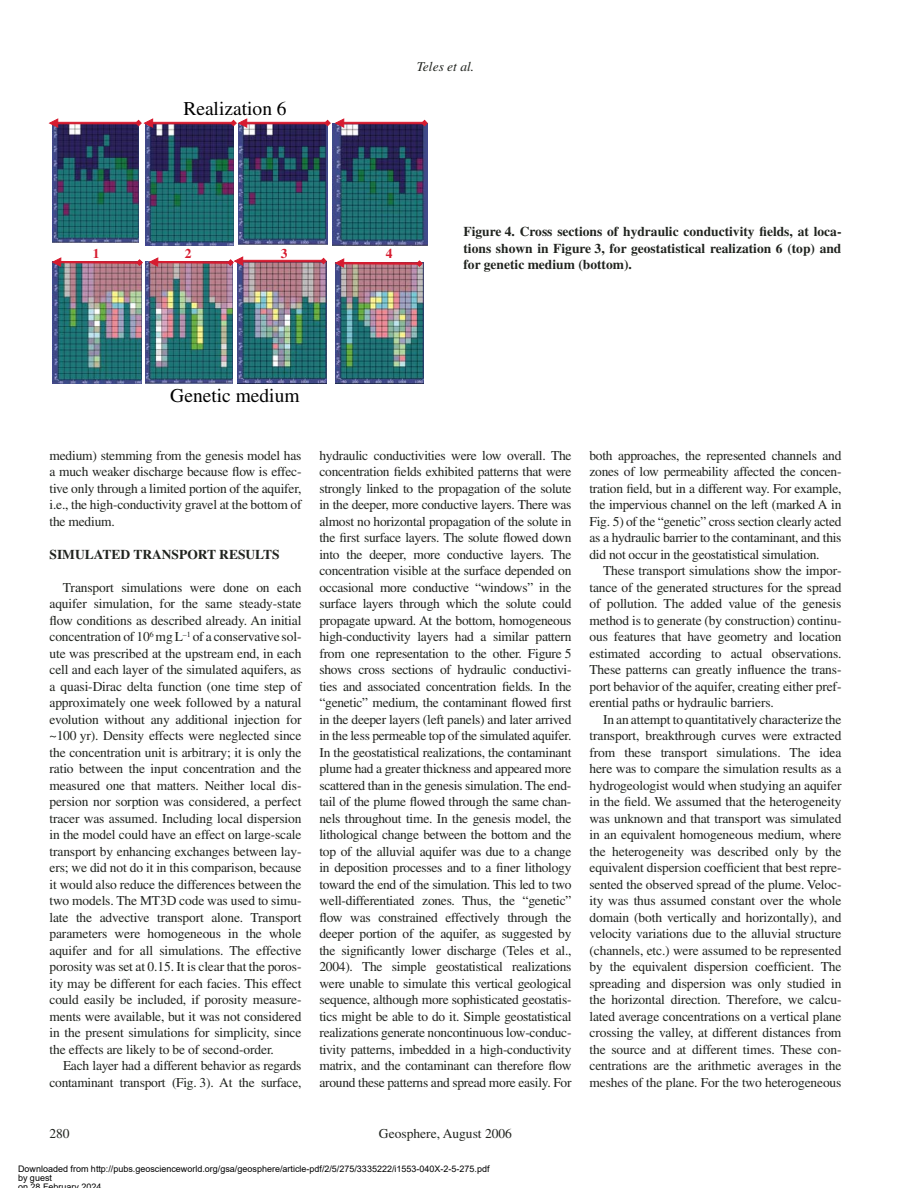
<style>
.page{position:relative;width:918px;height:1188px;background:#fff}
.page>*{position:absolute;margin:0;border:0;box-sizing:border-box;transform-origin:0 0}
.t1{font:19.5px "Times";color:#000101}
.t2{font:13.5px/16.5px "Times";letter-spacing:-.015em;color:#20231e;text-align:justify}
.t3{font:700 13.5px/16.5px "Times";color:#20231e;text-align:justify}
.t4{font:italic 13.5px "Times";color:#20231e}
.t5{font:700 13.35px "Times";color:#d71b2f}
.t6{font:9px/9px "Arial";color:#000}
</style>
<div class="page">
<img style="left:53px;top:127px;width:86px;height:115px">
<img style="left:333px;top:124px;width:95px;height:121px">
<img style="left:336px;top:263px;width:88px;height:121px">
<img style="left:53px;top:266px;width:89px;height:118px">
<img style="left:146px;top:262px;width:87px;height:122px">
<img style="left:146px;top:127px;width:87px;height:118px">
<img style="left:239px;top:127px;width:89px;height:117px">
<img style="left:238px;top:266px;width:88px;height:118px">
<svg style="left:49px;top:119px;width:378px;height:8px"></svg>
<svg style="left:52px;top:258px;width:91px;height:8px"></svg>
<svg style="left:149px;top:257px;width:177px;height:9px"></svg>
<svg style="left:335px;top:259px;width:87px;height:8px"></svg>
<h1 class="t1" style="left:183px;top:102px;width:105px">Realization 6</h1>
<p class="t4" style="left:417px;top:62px;width:59px">Teles et al.</p>
<p class="t5" style="left:93px;top:248px;width:8px">1</p>
<p class="t5" style="left:185px;top:248px;width:8px">2</p>
<p class="t5" style="left:281px;top:248px;width:8px">3</p>
<p class="t5" style="left:386px;top:248px;width:8px">4</p>
<p class="t3" style="left:464px;top:225px;width:380px">Figure 4. Cross sections of hydraulic conductivity fields, at loca&shy;tions shown in Figure 3, for geostatistical realization 6 (top) and for genetic medium (bottom).</p>
<h1 class="t1" style="left:170px;top:389px;width:131px">Genetic medium</h1>
<p class="t2" style="left:49px;top:448px;width:254px">medium) stemming from the genesis model has a much weaker discharge because flow is effec&shy;tive only through a limited portion of the aquifer, i.e., the high-conductivity gravel at the bottom of the medium.</p>
<p class="t3" style="left:49px;top:547px;width:232px">SIMULATED TRANSPORT RESULTS</p>
<p class="t2" style="left:49px;top:580px;width:254px;text-indent:14px">Transport simulations were done on each aquifer simulation, for the same steady-state flow conditions as described already. An initial concentration of 10<sup>6</sup> mg L<sup>–1</sup> of a conservative sol&shy;ute was prescribed at the upstream end, in each cell and each layer of the simulated aquifers, as a quasi-Dirac delta function (one time step of approximately one week followed by a natural evolution without any additional injection for ~100 yr). Density effects were neglected since the concentration unit is arbitrary; it is only the ratio between the input concentration and the measured one that matters. Neither local dis&shy;persion nor sorption was considered, a perfect tracer was assumed. Including local dispersion in the model could have an effect on large-scale transport by enhancing exchanges between lay&shy;ers; we did not do it in this comparison, because it would also reduce the differences between the two models. The MT3D code was used to simu&shy;late the advective transport alone. Transport parameters were homogeneous in the whole aquifer and for all simulations. The effective porosity was set at 0.15. It is clear that the poros&shy;ity may be different for each facies. This effect could easily be included, if porosity measure&shy;ments were available, but it was not considered in the present simulations for simplicity, since the effects are likely to be of second-order.</p>
<p class="t2" style="left:50px;top:1059px;width:254px;text-align:right">Each layer had a different behavior as regards contaminant transport (Fig. 3). At the surface,</p>
<p class="t2" style="left:320px;top:448px;width:254px">hydraulic conductivities were low overall. The concentration fields exhibited patterns that were strongly linked to the propagation of the solute in the deeper, more conductive layers. There was almost no horizontal propagation of the solute in the first surface layers. The solute flowed down into the deeper, more conductive layers. The concentration visible at the surface depended on occasional more conductive “windows” in the surface layers through which the solute could propagate upward. At the bottom, homogeneous high-conductivity layers had a similar pattern from one representation to the other. Figure 5 shows cross sections of hydraulic conductivi&shy;ties and associated concentration fields. In the “genetic” medium, the contaminant flowed first in the deeper layers (left panels) and later arrived in the less permeable top of the simulated aquifer.<br>In the geostatistical realizations, the contaminant plume had a greater thickness and appeared more scattered than in the genesis simulation. The end&shy;tail of the plume flowed through the same chan&shy;nels throughout time. In the genesis model, the lithological change between the bottom and the top of the alluvial aquifer was due to a change in deposition processes and to a finer lithology toward the end of the simulation. This led to two well-differentiated zones. Thus, the “genetic” flow was constrained effectively through the deeper portion of the aquifer, as suggested by the significantly lower discharge (Teles et al., 2004). The simple geostatistical realizations were unable to simulate this vertical geological sequence, although more sophisticated geostatis&shy;tics might be able to do it. Simple geostatistical realizations generate noncontinuous low-conduc&shy;tivity patterns, imbedded in a high-conductivity matrix, and the contaminant can therefore flow around these patterns and spread more easily. For</p>
<p class="t2" style="left:590px;top:448px;width:254px">both approaches, the represented channels and zones of low permeability affected the concen&shy;tration field, but in a different way. For example, the impervious channel on the left (marked A in Fig. 5) of the “genetic” cross section clearly acted as a hydraulic barrier to the contaminant, and this did not occur in the geostatistical simulation.</p>
<p class="t2" style="left:590px;top:564px;width:254px;text-indent:14px">These transport simulations show the impor&shy;tance of the generated structures for the spread of pollution. The added value of the genesis method is to generate (by construction) continu&shy;ous features that have geometry and location estimated according to actual observations.<br>These patterns can greatly influence the trans&shy;port behavior of the aquifer, creating either pref&shy;erential paths or hydraulic barriers.</p>
<p class="t2" style="left:590px;top:712px;width:254px;text-indent:14px">In an attempt to quantitatively characterize the transport, breakthrough curves were extracted from these transport simulations. The idea here was to compare the simulation results as a hydrogeologist would when studying an aquifer in the field. We assumed that the heterogeneity was unknown and that transport was simulated in an equivalent homogeneous medium, where the heterogeneity was described only by the equivalent dispersion coefficient that best repre&shy;sented the observed spread of the plume. Veloc&shy;ity was thus assumed constant over the whole domain (both vertically and horizontally), and velocity variations due to the alluvial structure (channels, etc.) were assumed to be represented by the equivalent dispersion coefficient. The spreading and dispersion was only studied in the horizontal direction. Therefore, we calcu&shy;lated average concentrations on a vertical plane crossing the valley, at different distances from the source and at different times. These con&shy;centrations are the arithmetic averages in the meshes of the plane. For the two heterogeneous</p>
<p class="t2" style="left:49px;top:1126px;width:22px">280</p>
<p class="t2" style="left:379px;top:1126px;width:135px">Geosphere, August 2006</p>
<p class="t6" style="left:18px;top:1165px;width:473px">Downloaded from http://pubs.geoscienceworld.org/gsa/geosphere/article-pdf/2/5/275/3335222/i1553-040X-2-5-275.pdf by guest<br>on 28 Februar 2024</p>
</div>
